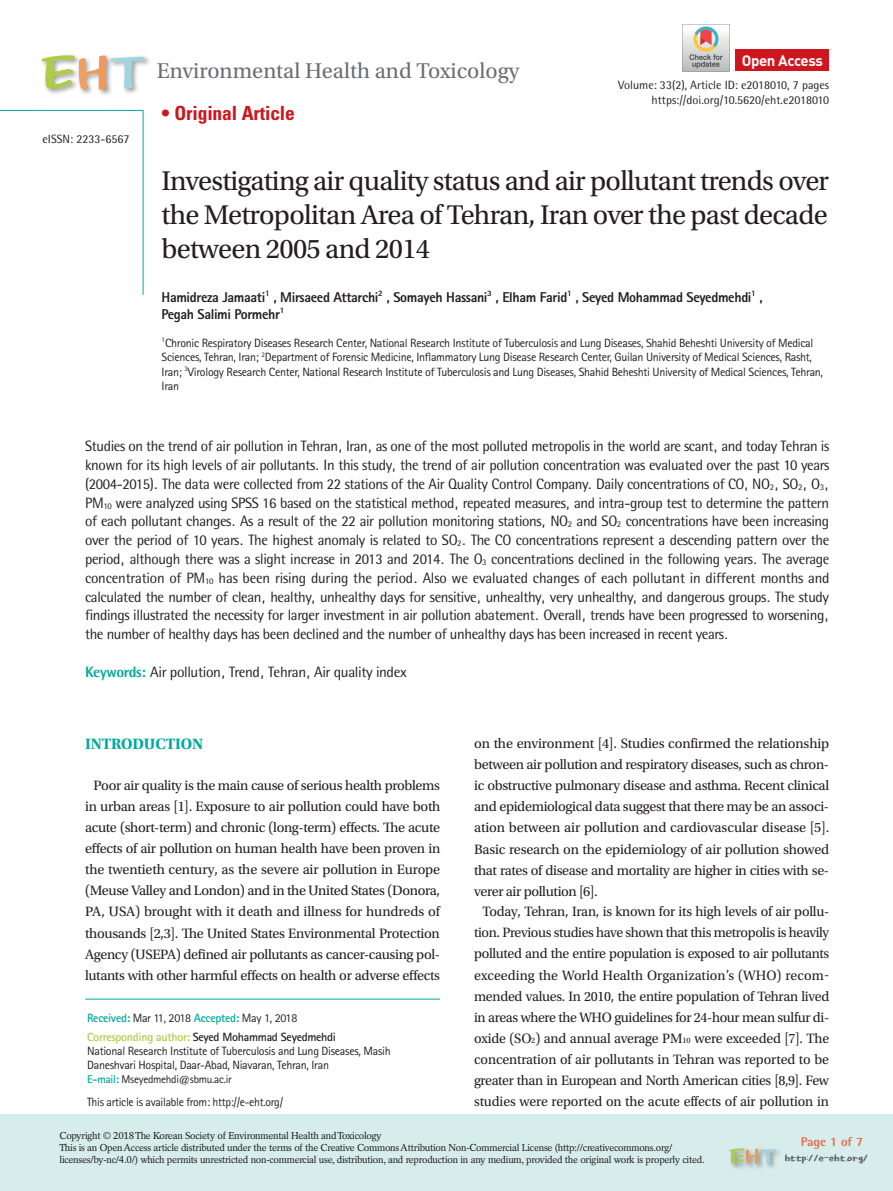
<style>
.page{position:relative;width:893px;height:1191px;background:#fff}
.page>*{position:absolute;margin:0;border:0;box-sizing:border-box;transform-origin:0 0}
.t1{font:28.5px/34.2px "Utopia Std";letter-spacing:-.025em;color:#231f20;text-align:justify}
.t2{font:22.5px "Utopia Std";color:#6c6d70}
.t3{font:700 condensed 19.5px "Univers LT Std";letter-spacing:-.01em;color:#cf151d}
.t4{font:700 15.75px "Utopia Std";letter-spacing:-.01em;color:#00a99d}
.t5{font:15px/18.8px "Rotis Semi Sans Std";letter-spacing:-.025em;color:#231f20;text-align:justify}
.t6{font:700 15px "DIN Pro";letter-spacing:-.025em;color:#fff}
.t7{font:14.25px/21px "Utopia Std";letter-spacing:-.025em;color:#231f20;text-align:center}
.t8{font:800 14.25px/17.1px "Rotis Sans Serif Std";letter-spacing:-.025em;color:#231f20}
.t9{font:14.25px "Utopia Std";letter-spacing:-.005em;color:#231f20}
.t10{font:14.25px "Utopia Std";letter-spacing:.005em;color:#231f20}
.t11{font:800 12.75px "Rotis Semi Sans Std";color:#ea6d4d}
.t12{font:12px/14.4px "Rotis Sans Serif Std";letter-spacing:-.025em;color:#231f20}
.t13{font:12px/15px "Rotis Semi Sans Std";color:#231f20;text-align:right}
.t14{font:700 12px/18.6px "Rotis Sans Serif Std";letter-spacing:-.025em;color:#231f20}
.t15{font:12px "H Ybda M";letter-spacing:-.03em;color:#57585a}
.t16{font:11.25px "Rotis Sans Serif Std";letter-spacing:-.025em;color:#231f20}
.t17{font:10.05px/12px "Rotation LT Std";letter-spacing:-.025em;color:#231f20}
.s1{font-size:8.7px}
.s2{font-weight:800;color:#00a99d}
.s3{color:#00a99d}
.s4{font-weight:400}
.s5{color:#aecb49}
.s6{font-weight:700;color:#00a99d}
.s7{font-size:8.25px}
</style>
<div class="page">
<div style="left:0;top:1114px;width:893px;height:77px;background:#d6edec"></div>
<div style="left:724px;top:1109px;width:88px;height:82px;background:#d6edec"></div>
<div style="left:690px;top:1109px;width:92px;height:82px;background:#fff;opacity:.75"></div>
<svg style="left:729px;top:1148px;width:47px;height:15px"></svg>
<svg style="left:0;top:109px;width:144px;height:186px"></svg>
<div style="left:736px;top:50px;width:93px;height:21px;background:#cf151d"></div>
<div style="left:37px;top:16px;width:112px;height:114px;background:#fff"></div>
<div style="left:3px;top:13px;width:111px;height:117px;background:#fff"></div>
<svg style="left:42px;top:55px;width:103px;height:35px"></svg>
<hr style="left:85px;top:998px;width:355px;height:1px;background:#00a99d">
<img style="left:682px;top:25px;width:47px;height:47px">
<p class="t13" style="left:43px;top:132px;width:88px">eISSN: 2233-6567</p>
<h2 class="t2" style="left:157px;top:59px;width:364px">Environmental Health and Toxicology</h2>
<h3 class="t3" style="left:162px;top:102px;width:135px">• Original Article</h3>
<p class="t6" style="left:742px;top:50px;width:83px">Open Access</p>
<p class="t13" style="left:618px;top:78px;width:213px">Volume: 33(2), Article ID: e2018010, 7 pages https://doi.org/10.5620/eht.e2018010</p>
<h1 class="t1" style="left:162px;top:164px;width:669px">Investigating air quality status and air pollutant trends over the Metropolitan Area of Tehran, Iran over the past decade between 2005 and 2014</h1>
<p class="t8" style="left:162px;top:288px;width:603px">Hamidreza Jamaati<sup>1</sup> , Mirsaeed Attarchi<sup>2</sup> , Somayeh Hassani<sup>3</sup> , Elham Farid<sup>1</sup> , Seyed Mohammad Seyedmehdi<sup>1</sup> ,<br>Pegah Salimi Pormehr<sup>1</sup></p>
<p class="t12" style="left:162px;top:335px;width:663px"><sup>1</sup>Chronic Respiratory Diseases Research Center, National Research Institute of Tuberculosis and Lung Diseases, Shahid Beheshti University of Medical Sciences, Tehran, Iran; <sup>2</sup>Department of Forensic Medicine, Inflammatory Lung Disease Research Center, Guilan University of Medical Sciences, Rasht, Iran; <sup>3</sup>Virology Research Center, National Research Institute of Tuberculosis and Lung Diseases, Shahid Beheshti University of Medical Sciences, Tehran, Iran</p>
<p class="t5" style="left:85px;top:437px;width:746px">Studies on the trend of air pollution in Tehran, Iran, as one of the most polluted metropolis in the world are scant, and today Tehran is known for its high levels of air pollutants. In this study, the trend of air pollution concentration was evaluated over the past 10 years (2004-2015). The data were collected from 22 stations of the Air Quality Control Company. Daily concentrations of CO, NO<span class="s1">2</span>, SO<span class="s1">2</span>, O<span class="s1">3</span>, PM<span class="s1">10</span> were analyzed using SPSS 16 based on the statistical method, repeated measures, and intra-group test to determine the pattern of each pollutant changes. As a result of the 22 air pollution monitoring stations, NO<span class="s1">2</span> and SO<span class="s1">2</span> concentrations have been increasing over the period of 10 years. The highest anomaly is related to SO<span class="s1">2</span>. The CO concentrations represent a descending pattern over the period, although there was a slight increase in 2013 and 2014. The O<span class="s1">3</span> concentrations declined in the following years. The average concentration of PM<span class="s1">10</span> has been rising during the period. Also we evaluated changes of each pollutant in different months and calculated the number of clean, healthy, unhealthy days for sensitive, unhealthy, very unhealthy, and dangerous groups. The study findings illustrated the necessity for larger investment in air pollution abatement. Overall, trends have been progressed to worsening, the number of healthy days has been declined and the number of unhealthy days has been increased in recent years.</p>
<p class="t5" style="left:85px;top:662px;width:323px"><span class="s2">Keywords:</span> Air pollution, Trend, Tehran, Air quality index</p>
<p class="t4" style="left:85px;top:735px;width:120px">INTRODUCTION</p>
<p class="t7" style="left:85px;top:775px;width:357px">Poor air quality is the main cause of serious health problems in urban areas [1]. Exposure to air pollution could have both acute (short-term) and chronic (long-term) effects. The acute effects of air pollution on human health have been proven in the twentieth century, as the severe air pollution in Europe (Meuse Valley and London) and in the United States (Donora, PA, USA) brought with it death and illness for hundreds of thousands [2,3]. The United States Environmental Protection Agency (USEPA) defined air pollutants as cancer-causing pol&shy;lutants with other harmful effects on health or adverse effects</p>
<p class="t14" style="left:87px;top:1008px;width:250px"><span class="s3">Received:</span> <span class="s4">Mar 11, 2018</span> <span class="s3">Accepted:</span> <span class="s4">May 1, 2018<br></span><span class="s5">Corresponding author:</span> Seyed Mohammad Seyedmehdi</p>
<p class="t12" style="left:87px;top:1043px;width:305px">National Research Institute of Tuberculosis and Lung Diseases, Masih<br>Daneshvari Hospital, Daar-Abad, Niavaran, Tehran, Iran</p>
<p class="t16" style="left:87px;top:1072px;width:146px"><span class="s6">E-mail:</span> Mseyedmehdi@sbmu.ac.ir</p>
<p class="t12" style="left:87px;top:1094px;width:197px">This article is available from: http://e-eht.org/</p>
<p class="t7" style="left:474px;top:733px;width:357px">on the environment [4]. Studies confirmed the relationship</p>
<p class="t7" style="left:474px;top:754px;width:357px">between air pollution and respiratory diseases, such as chron-</p>
<p class="t7" style="left:474px;top:775px;width:357px">ic obstructive pulmonary disease and asthma. Recent clinical</p>
<p class="t7" style="left:474px;top:796px;width:356px">and epidemiological data suggest that there may be an associ-</p>
<p class="t9" style="left:474px;top:820px;width:357px">ation between air pollution and cardiovascular disease [5].</p>
<p class="t7" style="left:474px;top:838px;width:357px">Basic research on the epidemiology of air pollution showed</p>
<p class="t7" style="left:474px;top:859px;width:357px">that rates of disease and mortality are higher in cities with se-</p>
<p class="t7" style="left:474px;top:880px;width:125px">verer air pollution [6].</p>
<p class="t7" style="left:483px;top:901px;width:348px">Today, Tehran, Iran, is known for its high levels of air pollu-</p>
<p class="t7" style="left:474px;top:922px;width:357px">tion. Previous studies have shown that this metropolis is heavily</p>
<p class="t7" style="left:474px;top:943px;width:357px">polluted and the entire population is exposed to air pollutants</p>
<p class="t10" style="left:474px;top:967px;width:357px">exceeding the World Health Organization’s (WHO) recom-</p>
<p class="t7" style="left:474px;top:985px;width:357px">mended values. In 2010, the entire population of Tehran lived</p>
<p class="t7" style="left:474px;top:1006px;width:357px">in areas where the WHO guidelines for 24-hour mean sulfur di-</p>
<p class="t7" style="left:474px;top:1027px;width:357px">oxide (SO<span class="s7">2</span>) and annual average PM<span class="s7">10</span> were exceeded [7]. The</p>
<p class="t7" style="left:474px;top:1048px;width:356px">concentration of air pollutants in Tehran was reported to be</p>
<p class="t7" style="left:474px;top:1069px;width:356px">greater than in European and North American cities [8,9]. Few</p>
<p class="t7" style="left:474px;top:1090px;width:356px">studies were reported on the acute effects of air pollution in</p>
<p class="t17" style="left:60px;top:1129px;width:647px">Copyright © 2018 The Korean Society of Environmental Health and Toxicology<br>This is an Open Access article distributed under the terms of the Creative Commons Attribution Non-Commercial License (http://creativecommons.org/ licenses/by-nc/4.0/) which permits unrestricted non-commercial use, distribution, and reproduction in any medium, provided the original work is properly cited.</p>
<p class="t11" style="left:801px;top:1134px;width:64px">Page 1 of 7</p>
<p class="t15" style="left:785px;top:1151px;width:85px">http://e-eht.org/</p>
</div>
